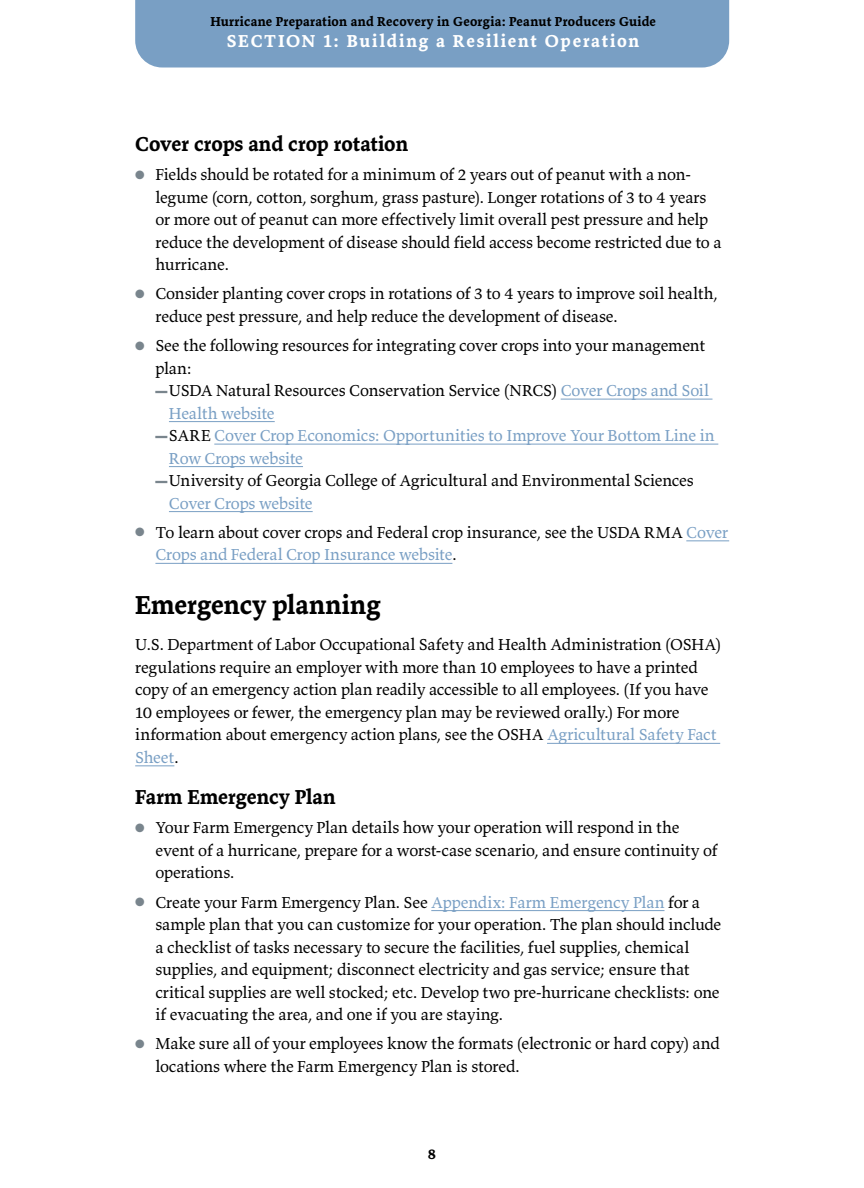
<style>
.page{position:relative;width:864px;height:1188px;background:#fff}
.page>*{position:absolute;margin:0;border:0;box-sizing:border-box;transform-origin:0 0}
.t1{font:700 27px "Valkyrie T3";color:#000}
.t2{font:700 21px "Valkyrie T3";color:#000}
.t3{font:700 18px "Valkyrie T3";letter-spacing:.095em;color:#fff}
.t4{font:16.5px/22.5px "Valkyrie T3";letter-spacing:-.01em;color:#000}
.t5{font:16.5px "Valkyrie T3";letter-spacing:-.015em;color:#799fc4}
.t6{font:700 15px "Valkyrie T3";color:#000}
.t7{font:700 13.5px "Valkyrie T3";letter-spacing:.02em;color:#000}
.s1{color:#79858d}
.s2{font-family:"Times New Roman";font-size:12px;color:#79858d}
.s3{color:#799fc4}
.s4{color:#000}
</style>
<div class="page">
<div style="left:135px;top:0;width:594px;height:68px;background:#799fc4"></div>
<hr style="left:561px;top:399px;width:151px;height:1px;background:#799fc4">
<hr style="left:169px;top:421px;width:106px;height:1px;background:#799fc4">
<hr style="left:214px;top:444px;width:504px;height:1px;background:#799fc4">
<hr style="left:169px;top:466px;width:134px;height:1px;background:#799fc4">
<hr style="left:169px;top:511px;width:144px;height:1px;background:#799fc4">
<hr style="left:686px;top:541px;width:43px;height:1px;background:#799fc4">
<hr style="left:155px;top:563px;width:297px;height:1px;background:#799fc4">
<hr style="left:547px;top:743px;width:173px;height:1px;background:#799fc4">
<hr style="left:135px;top:766px;width:39px;height:1px;background:#799fc4">
<hr style="left:431px;top:910px;width:234px;height:1px;background:#799fc4">
<p class="t7" style="left:210px;top:13px;width:447px">Hurricane Preparation and Recovery in Georgia: Peanut Producers Guide</p>
<p class="t3" style="left:227px;top:30px;width:414px">SECTION 1: Building a Resilient Operation</p>
<p class="t2" style="left:135px;top:131px;width:275px">Cover crops and crop rotation</p>
<p class="t4" style="left:155px;top:163px;width:568px;text-indent:-20px"><span class="s1">●</span> Fields should be rotated for a minimum of 2 years out of peanut with a non&shy;legume (corn, cotton, sorghum, grass pasture). Longer rotations of 3 to 4 years or more out of peanut can more effectively limit overall pest pressure and help reduce the development of disease should field access become restricted due to a hurricane.</p>
<p class="t4" style="left:155px;top:282px;width:564px;text-indent:-20px"><span class="s1">●</span> Consider planting cover crops in rotations of 3 to 4 years to improve soil health, reduce pest pressure, and help reduce the development of disease.</p>
<p class="t4" style="left:135px;top:334px;width:572px"><span class="s1">●</span> See the following resources for integrating cover crops into your management</p>
<p class="t4" style="left:155px;top:356px;width:38px">plan:</p>
<p class="t4" style="left:155px;top:379px;width:555px"><span class="s2">▬</span>USDA Natural Resources Conservation Service (NRCS) <span class="s3">Cover Crops and Soil</span></p>
<p class="t5" style="left:169px;top:402px;width:107px">Health website</p>
<p class="t5" style="left:155px;top:425px;width:561px"><span class="s2">▬</span><span class="s4">SARE</span> Cover Crop Economics: Opportunities to Improve Your Bottom Line in</p>
<p class="t5" style="left:169px;top:447px;width:136px">Row Crops website</p>
<p class="t4" style="left:155px;top:469px;width:540px"><span class="s2">▬</span>University of Georgia College of Agricultural and Environmental Sciences</p>
<p class="t5" style="left:169px;top:492px;width:145px">Cover Crops website</p>
<p class="t4" style="left:155px;top:521px;width:574px;text-indent:-20px"><span class="s1">●</span> To learn about cover crops and Federal crop insurance, see the USDA RMA <span class="s3">Cover<br>Crops and Federal Crop Insurance website</span>.</p>
<h1 class="t1" style="left:135px;top:588px;width:247px">Emergency planning</h1>
<p class="t4" style="left:135px;top:633px;width:588px">U.S. Department of Labor Occupational Safety and Health Administration (OSHA) regulations require an employer with more than 10 employees to have a printed copy of an emergency action plan readily accessible to all employees. (If you have 10 employees or fewer, the emergency plan may be reviewed orally.) For more information about emergency action plans, see the OSHA <span class="s3">Agricultural Safety Fact Sheet</span>.</p>
<p class="t2" style="left:135px;top:784px;width:202px">Farm Emergency Plan</p>
<p class="t4" style="left:155px;top:816px;width:564px;text-indent:-20px"><span class="s1">●</span> Your Farm Emergency Plan details how your operation will respond in the event of a hurricane, prepare for a worst-case scenario, and ensure continuity of operations.</p>
<p class="t4" style="left:155px;top:890px;width:567px;text-indent:-20px"><span class="s1">●</span> Create your Farm Emergency Plan. See <span class="s3">Appendix: Farm Emergency Plan</span> for a sample plan that you can customize for your operation. The plan should include a checklist of tasks necessary to secure the facilities, fuel supplies, chemical supplies, and equipment; disconnect electricity and gas service; ensure that critical supplies are well stocked; etc. Develop two pre-hurricane checklists: one if evacuating the area, and one if you are staying.</p>
<p class="t4" style="left:155px;top:1032px;width:566px;text-indent:-20px"><span class="s1">●</span> Make sure all of your employees know the formats (electronic or hard copy) and locations where the Farm Emergency Plan is stored.</p>
<p class="t6" style="left:428px;top:1144px;width:10px">8</p>
</div>
